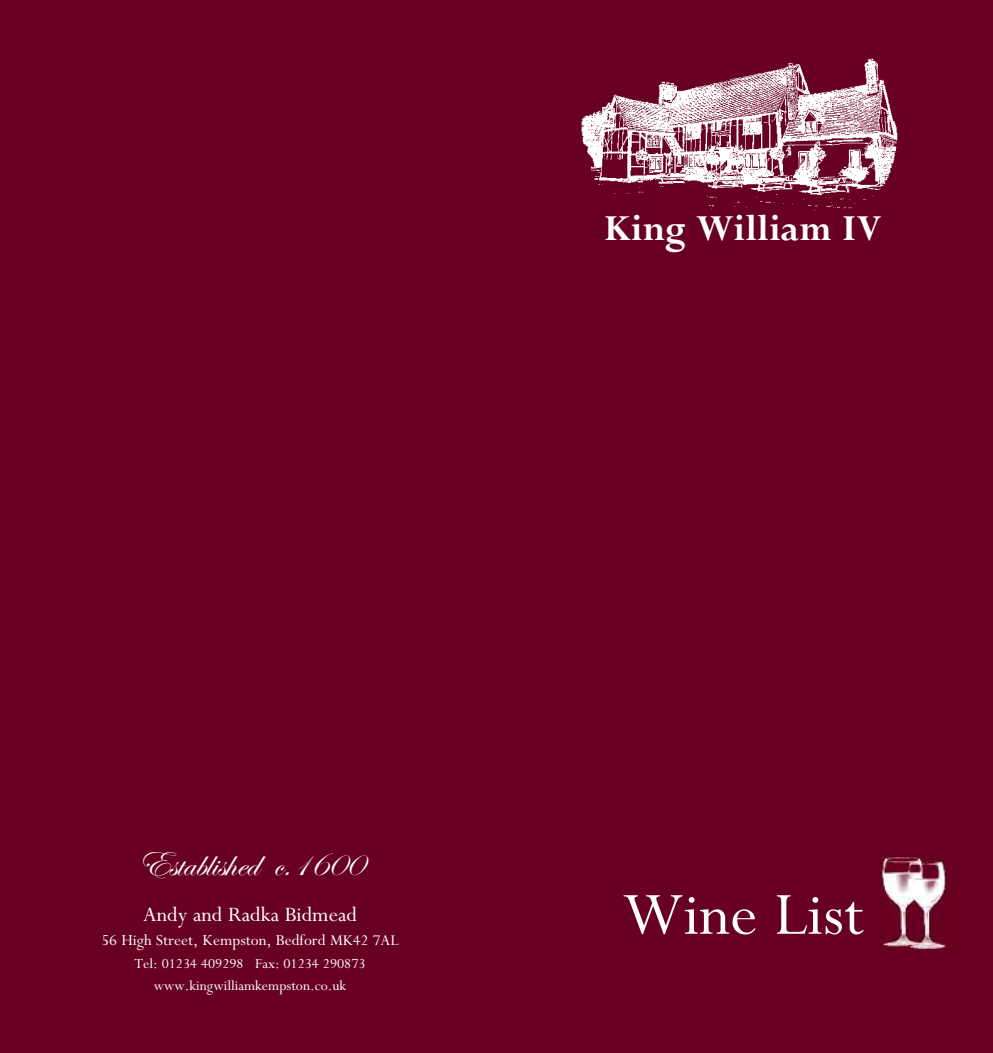
<style>
.page{position:relative;width:993px;height:1053px;background:#fff}
.page>*{position:absolute;margin:0;border:0;box-sizing:border-box;transform-origin:0 0}
.t1{font:67.12px "Perpetua";color:#fff}
.t2{font:700 40.38px "Perpetua";color:#fff}
.t3{font:37.5px "Edwardian Script ITC";color:#fff}
.t4{font:23px "Perpetua";color:#fff}
.t5{font:17.25px "Perpetua";color:#fff}
.t6{font:15.5px/22.1px "Perpetua";color:#fff;text-align:center}
.s1{font-size:16.75px}
</style>
<div class="page">
<div style="left:0;top:0;width:992px;height:1052px;background:#680022"></div>
<img style="left:881px;top:856px;width:63px;height:93px">
<img style="left:581px;top:58px;width:317px;height:153px">
<h2 class="t2" style="left:604px;top:203px;width:278px">King William IV</h2>
<h3 class="t3" style="left:137px;top:840px;width:227px">Established c.1600</h3>
<h3 class="t4" style="left:143px;top:899px;width:215px">Andy and Radka Bidmead</h3>
<p class="t5" style="left:101px;top:928px;width:299px">56 High Street, Kempston, Bedford <span class="s1">MK42 7AL</span></p>
<p class="t6" style="left:134px;top:951px;width:232px">Tel: 01234 409298 Fax: 01234 290873 www.kingwilliamkempston.co.uk</p>
<h1 class="t1" style="left:622px;top:871px;width:243px">Wine List</h1>
</div>
